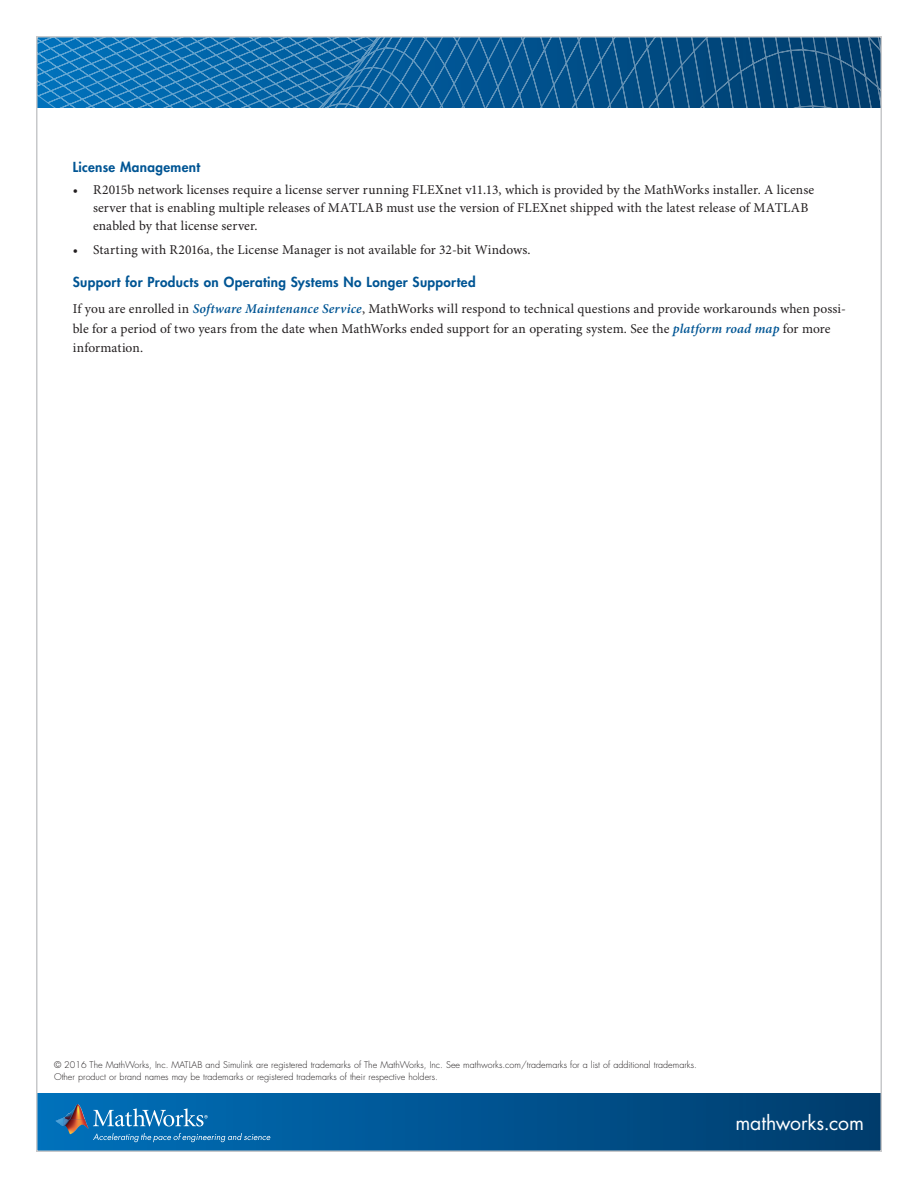
<style>
.page{position:relative;width:918px;height:1188px;background:#fff}
.page>*{position:absolute;margin:0;border:0;box-sizing:border-box;transform-origin:0 0}
.t1{font:19.5px "Futura Std";letter-spacing:-.005em;color:#fff}
.Body_-_Copy{font:13.5px/18px "Minion Pro";letter-spacing:.005em;color:#231f20}
.Body_-_Subhead{font:800 13.5px "Futura Std";letter-spacing:.025em;color:#005594}
.t2{font:300 9px/11.2px "Futura Std";color:#231f20}
.s1{font-weight:600;font-style:italic;color:#005594}
</style>
<div class="page">
<div style="left:37px;top:1094px;width:844px;height:57px;background:linear-gradient(to right,#0070bb,#003b6c)"></div>
<svg style="left:39px;top:39px;width:384px;height:69px;background:#1873b0"></svg>
<svg style="left:423px;top:39px;width:25px;height:69px;background:#0e5f9b"></svg>
<svg style="left:448px;top:39px;width:16px;height:69px"></svg>
<svg style="left:464px;top:39px;width:415px;height:69px;background:#0d5286"></svg>
<img style="left:64px;top:1104px;width:21px;height:15px">
<svg style="left:56px;top:1118px;width:8px;height:8px"></svg>
<img style="left:64px;top:1119px;width:25px;height:15px">
<svg style="left:93px;top:1133px;width:177px;height:9px;background:#2d82bb"></svg>
<svg style="left:93px;top:1108px;width:115px;height:19px;background:#3e8ec3"></svg>
<p class="Body_-_Subhead" style="left:73px;top:158px;width:129px">License Management</p>
<p class="Body_-_Copy" style="left:93px;top:181px;width:723px;text-indent:-20px">• R2015b network licenses require a license server running FLEXnet v11.13, which is provided by the MathWorks installer. A license server that is enabling multiple releases of MATLAB must use the version of FLEXnet shipped with the latest release of MATLAB enabled by that license server.</p>
<p class="Body_-_Copy" style="left:73px;top:241px;width:459px">• Starting with R2016a, the License Manager is not available for 32-bit Windows.</p>
<p class="Body_-_Subhead" style="left:73px;top:273px;width:405px">Support for Products on Operating Systems No Longer Supported</p>
<p class="Body_-_Copy" style="left:73px;top:300px;width:775px;line-height:19.5px">If you are enrolled in <span class="s1">Software Maintenance Service</span>, MathWorks will respond to technical questions and provide workarounds when possi&shy;ble for a period of two years from the date when MathWorks ended support for an operating system. See the <span class="s1">platform road map</span> for more information.</p>
<p class="t2" style="left:54px;top:1060px;width:644px">© 2016 The MathWorks, Inc. MATLAB and Simulink are registered trademarks of The MathWorks, Inc. See mathworks.com/trademarks for a list of additional trademarks.<br>Other product or brand names may be trademarks or registered trademarks of their respective holders.</p>
<h1 class="t1" style="left:735px;top:1110px;width:130px">mathworks.com</h1>
</div>
